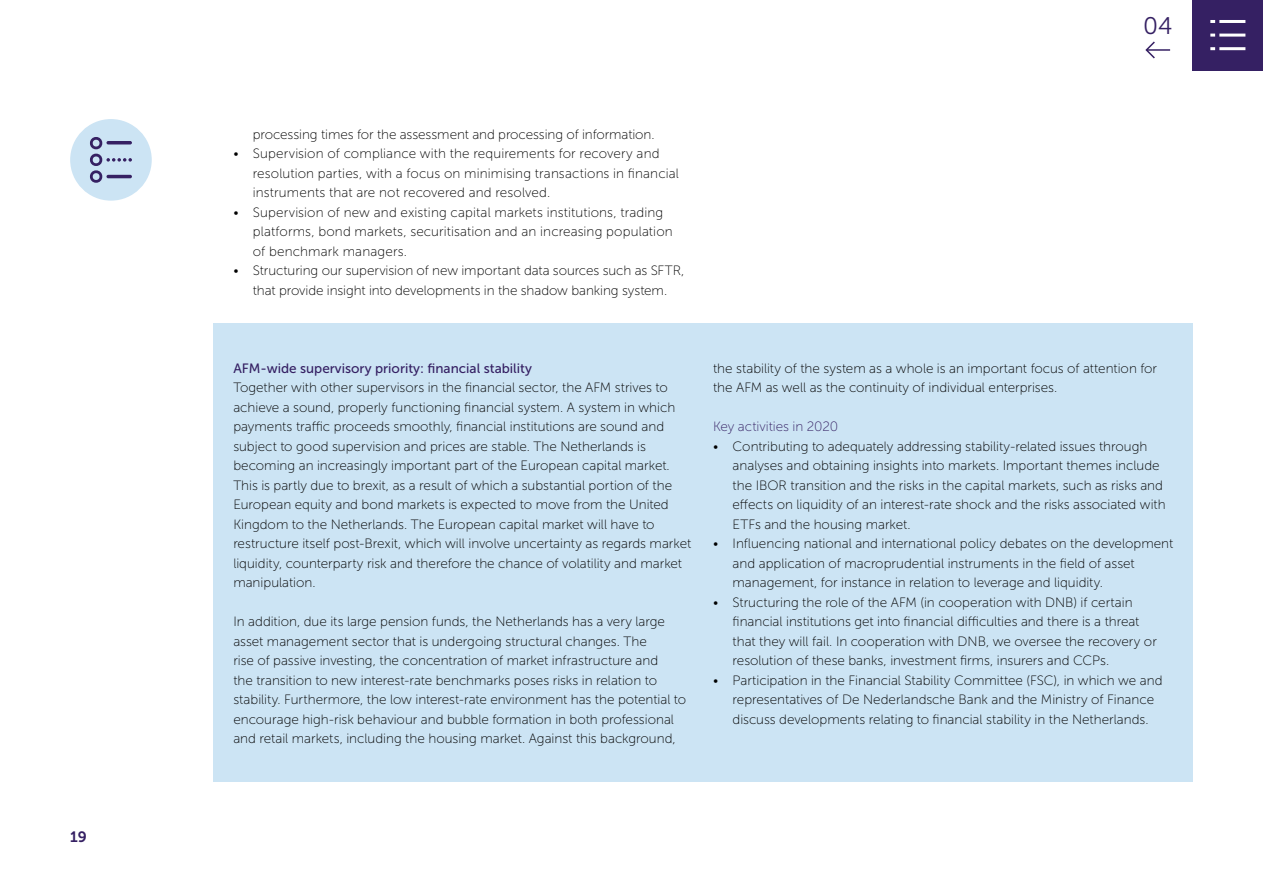
<style>
.page{position:relative;width:1263px;height:893px;background:#fff}
.page>*{position:absolute;margin:0;border:0;box-sizing:border-box;transform-origin:0 0}
.t1{font:24px "Museo Sans 300";color:#352063}
.t2{font:15px "Museo Sans 700";color:#352063}
.Body_text{font:13.5px/19.5px "Museo Sans 100";color:#000}
.Box_Body{font:13.5px/19.5px "Museo Sans 100";letter-spacing:.005em;color:#000}
.t3{font:13.5px "Museo Sans 500";color:#352063}
.Body_text-2{font:13.5px "Museo Sans 100";letter-spacing:-.005em;color:#352063}
</style>
<div class="page">
<div style="left:1193px;top:0;width:70px;height:70px;background:#352063"></div>
<svg style="left:1210px;top:20px;width:5px;height:3px"></svg>
<svg style="left:1210px;top:34px;width:5px;height:3px"></svg>
<svg style="left:1210px;top:47px;width:5px;height:3px"></svg>
<hr style="left:1219px;top:20px;width:26px;height:3px;background:#fff">
<hr style="left:1219px;top:34px;width:26px;height:3px;background:#fff">
<hr style="left:1219px;top:47px;width:26px;height:3px;background:#fff">
<div style="left:214px;top:323px;width:979px;height:459px;background:#cce4f4"></div>
<hr style="left:1147px;top:49px;width:23px;height:2px;background:#352063">
<svg style="left:1145px;top:41px;width:11px;height:18px"></svg>
<div style="left:70px;top:119px;width:82px;height:82px;background:#cce4f4;border-radius:50%"></div>
<svg style="left:90px;top:137px;width:42px;height:46px"></svg>
<p class="t2" style="left:70px;top:828px;width:18px">19</p>
<p class="t1" style="left:1143px;top:13px;width:31px">04</p>
<p class="Box_Body" style="left:253px;top:124px;width:403px">processing times for the assessment and processing of information.</p>
<p class="Box_Body" style="left:253px;top:144px;width:428px;text-indent:-20px">• Supervision of compliance with the requirements for recovery and resolution parties, with a focus on minimising transactions in financial instruments that are not recovered and resolved.</p>
<p class="Box_Body" style="left:253px;top:202px;width:421px;text-indent:-20px">• Supervision of new and existing capital markets institutions, trading platforms, bond markets, securitisation and an increasing population of benchmark managers.</p>
<p class="Box_Body" style="left:233px;top:261px;width:453px;text-align:center">• Structuring our supervision of new important data sources such as SFTR, that provide insight into developments in the shadow banking system.</p>
<h3 class="t3" style="left:233px;top:361px;width:300px">AFM-wide supervisory priority: financial stability</h3>
<p class="Body_text" style="left:233px;top:378px;width:459px">Together with other supervisors in the financial sector, the AFM strives to achieve a sound, properly functioning financial system. A system in which payments traffic proceeds smoothly, financial institutions are sound and subject to good supervision and prices are stable. The Netherlands is becoming an increasingly important part of the European capital market.<br>This is partly due to brexit, as a result of which a substantial portion of the European equity and bond markets is expected to move from the United Kingdom to the Netherlands. The European capital market will have to restructure itself post-Brexit, which will involve uncertainty as regards market liquidity, counterparty risk and therefore the chance of volatility and market manipulation.</p>
<p class="Body_text" style="left:233px;top:612px;width:454px">In addition, due its large pension funds, the Netherlands has a very large asset management sector that is undergoing structural changes. The<br>rise of passive investing, the concentration of market infrastructure and<br>the transition to new interest-rate benchmarks poses risks in relation to stability. Furthermore, the low interest-rate environment has the potential to encourage high-risk behaviour and bubble formation in both professional and retail markets, including the housing market. Against this background,</p>
<p class="Body_text" style="left:713px;top:358px;width:446px">the stability of the system as a whole is an important focus of attention for the AFM as well as the continuity of individual enterprises.</p>
<p class="Body_text-2" style="left:713px;top:419px;width:126px">Key activities in 2020</p>
<p class="Body_text" style="left:732px;top:436px;width:434px;text-indent:-20px">• Contributing to adequately addressing stability-related issues through analyses and obtaining insights into markets. Important themes include the IBOR transition and the risks in the capital markets, such as risks and effects on liquidity of an interest-rate shock and the risks associated with ETFs and the housing market.</p>
<p class="Body_text" style="left:732px;top:534px;width:442px;text-indent:-20px">• Influencing national and international policy debates on the development and application of macroprudential instruments in the field of asset management, for instance in relation to leverage and liquidity.</p>
<p class="Body_text" style="left:732px;top:592px;width:426px;text-indent:-20px">• Structuring the role of the AFM (in cooperation with DNB) if certain financial institutions get into financial difficulties and there is a threat that they will fail. In cooperation with DNB, we oversee the recovery or resolution of these banks, investment firms, insurers and CCPs.</p>
<p class="Body_text" style="left:732px;top:670px;width:431px;text-indent:-20px">• Participation in the Financial Stability Committee (FSC), in which we and representatives of De Nederlandsche Bank and the Ministry of Finance discuss developments relating to financial stability in the Netherlands.</p>
</div>
